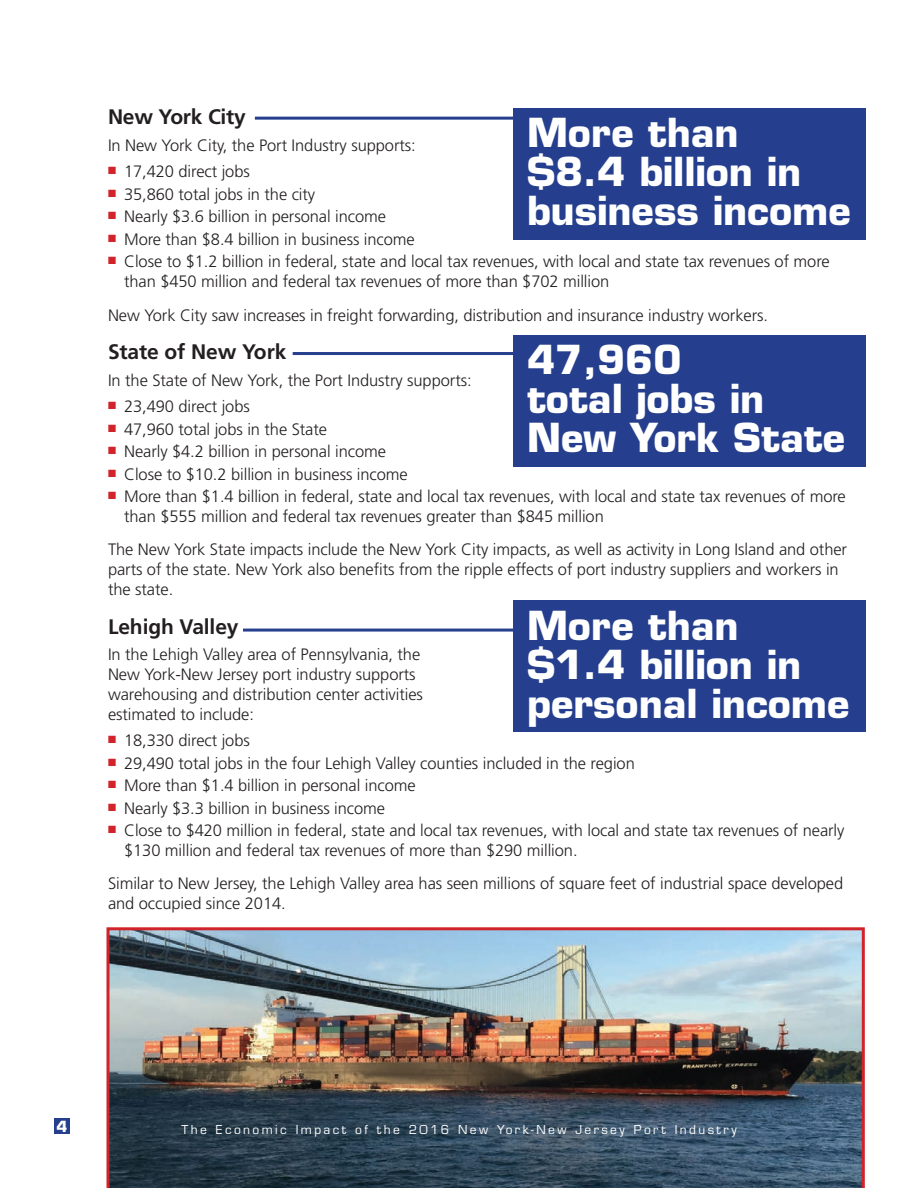
<style>
.page{position:relative;width:918px;height:1188px;background:#fff}
.page>*{position:absolute;margin:0;border:0;box-sizing:border-box;transform-origin:0 0}
.t1{font:700 39px/39px "Eurostile";color:#fff}
.t2{font:700 21px "Frutiger";letter-spacing:-.005em;color:#231f20}
.t3{font:300 16.5px/19.8px "Frutiger";letter-spacing:-.005em;color:#231f20}
.t4{font:700 15px "Eurostile";color:#fff}
.t5{font:12px "Eurostile";letter-spacing:.2em;color:#fff}
</style>
<div class="page">
<img style="left:106px;top:927px;width:759px;height:261px">
<div style="left:54px;top:1118px;width:16px;height:16px;background:#253f8e"></div>
<div style="left:513px;top:108px;width:353px;height:132px;background:#253f8e"></div>
<div style="left:513px;top:335px;width:353px;height:132px;background:#253f8e"></div>
<div style="left:513px;top:600px;width:353px;height:132px;background:#253f8e"></div>
<hr style="left:243px;top:629px;width:272px;height:3px;background:#253f8e">
<hr style="left:293px;top:352px;width:233px;height:3px;background:#253f8e">
<hr style="left:255px;top:117px;width:266px;height:3px;background:#253f8e">
<p class="t2" style="left:108px;top:105px;width:139px">New York City</p>
<p class="t3" style="left:108px;top:135px;width:309px">In New York City, the Port Industry supports:</p>
<p class="t3" style="left:108px;top:162px;width:143px"><sup>■</sup> 17,420 direct jobs</p>
<p class="t3" style="left:108px;top:184px;width:209px"><sup>■</sup> 35,860 total jobs in the city</p>
<p class="t3" style="left:108px;top:207px;width:280px"><sup>■</sup> Nearly $3.6 billion in personal income</p>
<p class="t3" style="left:108px;top:229px;width:308px"><sup>■</sup> More than $8.4 billion in business income</p>
<p class="t3" style="left:124px;top:252px;width:707px;text-indent:-16px"><sup>■</sup> Close to $1.2 billion in federal, state and local tax revenues, with local and state tax revenues of more than $450 million and federal tax revenues of more than $702 million</p>
<p class="t3" style="left:108px;top:305px;width:662px">New York City saw increases in freight forwarding, distribution and insurance industry workers.</p>
<p class="t2" style="left:108px;top:340px;width:180px">State of New York</p>
<p class="t3" style="left:108px;top:370px;width:365px">In the State of New York, the Port Industry supports:</p>
<p class="t3" style="left:108px;top:397px;width:143px"><sup>■</sup> 23,490 direct jobs</p>
<p class="t3" style="left:108px;top:419px;width:221px"><sup>■</sup> 47,960 total jobs in the State</p>
<p class="t3" style="left:108px;top:442px;width:280px"><sup>■</sup> Nearly $4.2 billion in personal income</p>
<p class="t3" style="left:108px;top:464px;width:301px"><sup>■</sup> Close to $10.2 billion in business income</p>
<p class="t3" style="left:124px;top:487px;width:723px;text-indent:-16px"><sup>■</sup> More than $1.4 billion in federal, state and local tax revenues, with local and state tax revenues of more than $555 million and federal tax revenues greater than $845 million</p>
<p class="t3" style="left:108px;top:540px;width:741px">The New York State impacts include the New York City impacts, as well as activity in Long Island and other parts of the state. New York also benefits from the ripple effects of port industry suppliers and workers in the state.</p>
<p class="t2" style="left:108px;top:614px;width:132px">Lehigh Valley</p>
<p class="t3" style="left:108px;top:645px;width:317px">In the Lehigh Valley area of Pennsylvania, the New York-New Jersey port industry supports warehousing and distribution center activities estimated to include:</p>
<p class="t3" style="left:108px;top:731px;width:143px"><sup>■</sup> 18,330 direct jobs</p>
<p class="t3" style="left:108px;top:753px;width:528px"><sup>■</sup> 29,490 total jobs in the four Lehigh Valley counties included in the region</p>
<p class="t3" style="left:108px;top:776px;width:309px"><sup>■</sup> More than $1.4 billion in personal income</p>
<p class="t3" style="left:108px;top:798px;width:279px"><sup>■</sup> Nearly $3.3 billion in business income</p>
<p class="t3" style="left:124px;top:821px;width:722px;text-indent:-16px"><sup>■</sup> Close to $420 million in federal, state and local tax revenues, with local and state tax revenues of nearly $130 million and federal tax revenues of more than $290 million.</p>
<p class="t3" style="left:108px;top:874px;width:737px">Similar to New Jersey, the Lehigh Valley area has seen millions of square feet of industrial space developed and occupied since 2014.</p>
<h1 class="t1" style="left:527px;top:113px;width:325px">More than<br>$8.4 billion in business income</h1>
<h1 class="t1" style="left:527px;top:340px;width:320px">47,960<br>total jobs in<br>New York State</h1>
<h1 class="t1" style="left:527px;top:605px;width:324px">More than<br>$1.4 billion in personal income</h1>
<p class="t4" style="left:56px;top:1117px;width:12px">4</p>
<p class="t5" style="left:182px;top:1122px;width:557px">The Economic Impact of the 2016 New York-New Jersey Port Industry</p>
</div>
